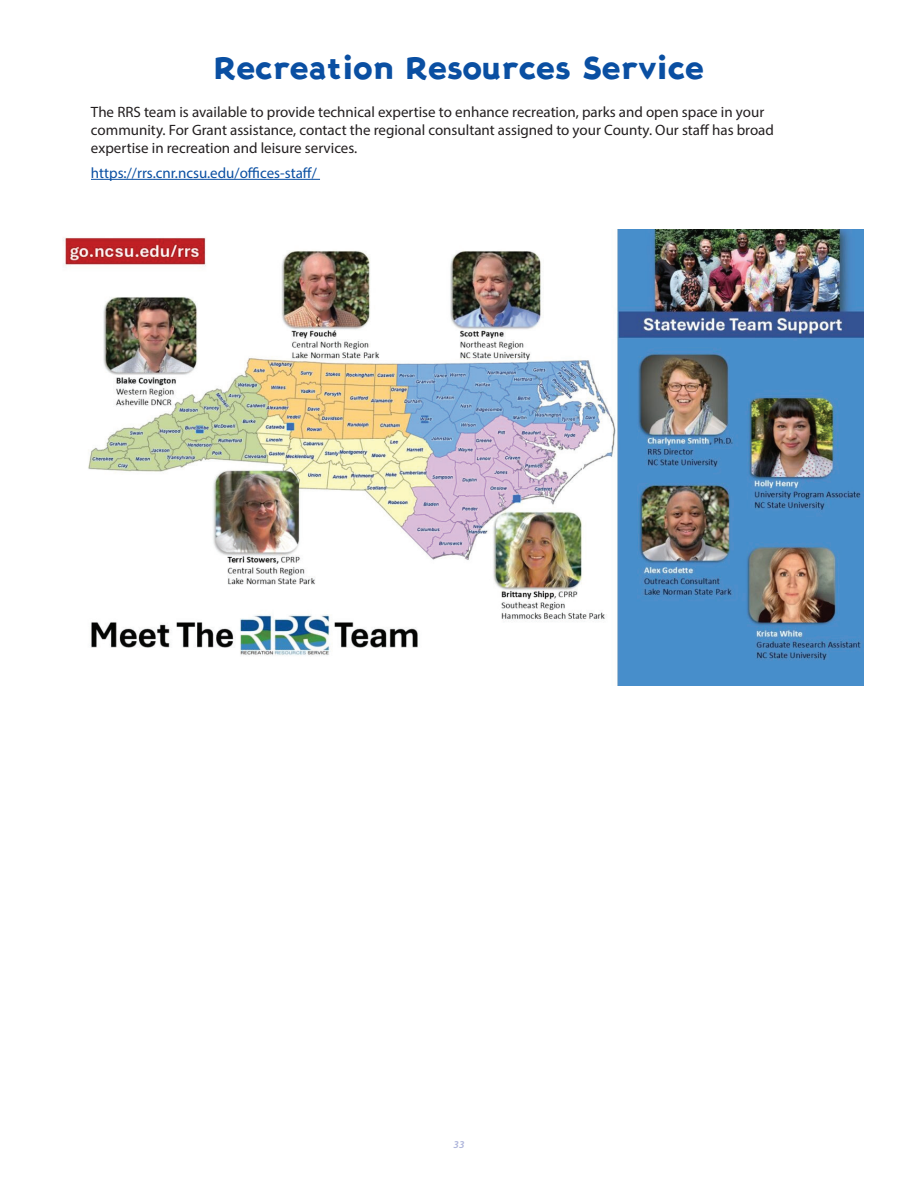
<style>
.page{position:relative;width:918px;height:1188px;background:#fff}
.page>*{position:absolute;margin:0;border:0;box-sizing:border-box;transform-origin:0 0}
.t1{font:800 31.5px "Naturally Wonderful";color:#0a4fa2}
.t2{font:15px/18px "Myriad Pro";color:#231f20}
.t3{font:15px "Myriad Pro";color:#0a4fa2}
.t4{font:italic 600 10.5px "Myriad Pro";color:#aeb5db}
</style>
<div class="page">
<img style="left:63px;top:230px;width:801px;height:455px">
<hr style="left:91px;top:179px;width:229px;height:1px;background:#0a4fa2">
<h1 class="t1" style="left:214px;top:43px;width:492px">Recreation Resources Service</h1>
<p class="t2" style="left:91px;top:103px;width:685px">The RRS team is available to provide technical expertise to enhance recreation, parks and open space in your community. For Grant assistance, contact the regional consultant assigned to your County. Our staff has broad expertise in recreation and leisure services.</p>
<p class="t3" style="left:91px;top:164px;width:227px">https://rrs.cnr.ncsu.edu/offices-staff/</p>
<p class="t4" style="left:454px;top:1138px;width:12px">33</p>
</div>
